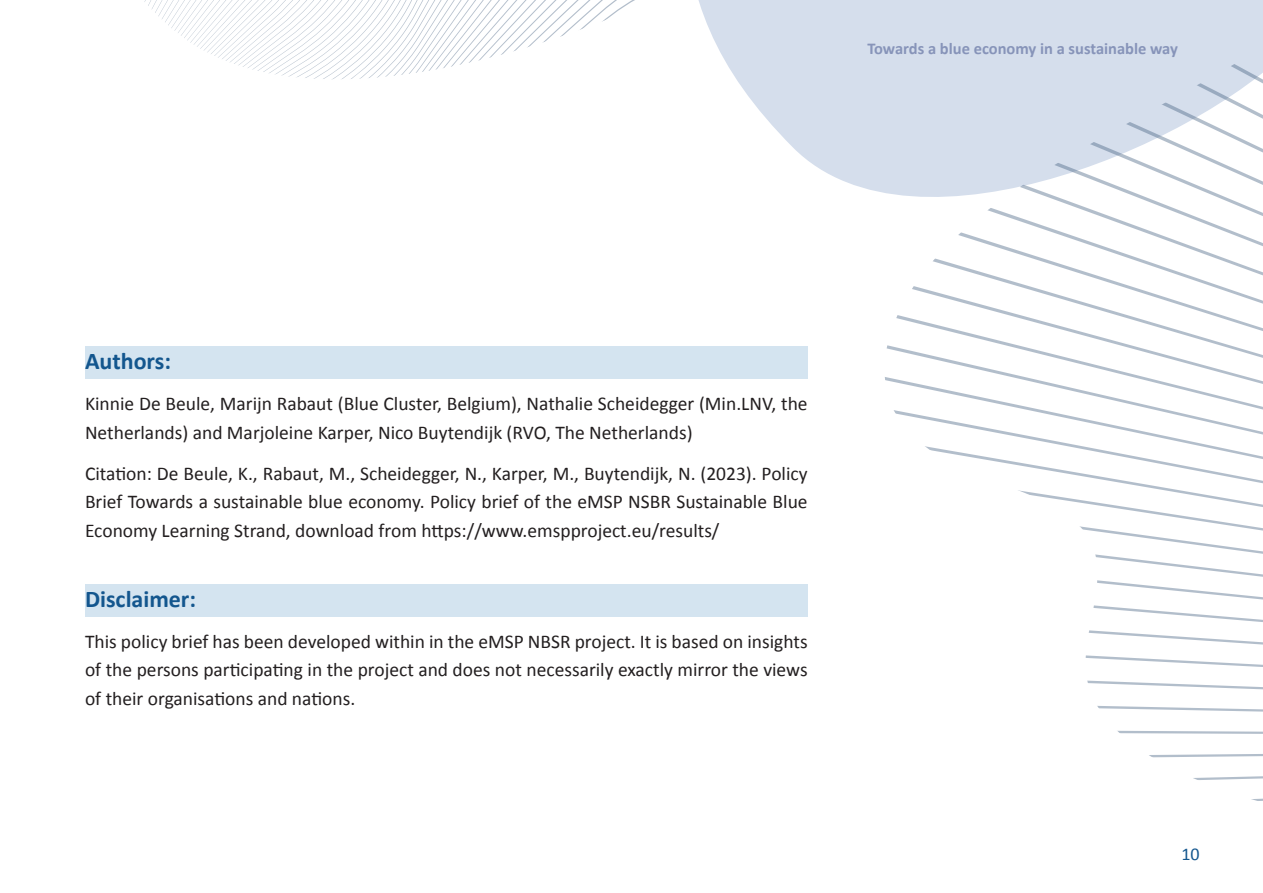
<style>
.page{position:relative;width:1263px;height:893px;background:#fff}
.page>*{position:absolute;margin:0;border:0;box-sizing:border-box;transform-origin:0 0}
.t1{font:700 24px "Calibri";color:#13568e}
.t2{font:19.5px/28.5px "Calibri";color:#231f20;text-align:justify}
.t3{font:18px "Calibri";color:#13568e}
.t4{font:700 16.5px "Calibri";color:#8794b9}
</style>
<div class="page">
<div style="left:85px;top:347px;width:723px;height:32px;background:#d4e4f0"></div>
<div style="left:85px;top:584px;width:723px;height:33px;background:#d4e4f0"></div>
<svg style="left:748px;top:0;width:129px;height:191px;fill:#d5deec"></svg>
<div style="left:839px;top:0;width:18px;height:96px;background:#d5deec"></div>
<svg style="left:144px;top:0;width:680px;height:96px"></svg>
<svg style="left:1097px;top:706px;width:166px;height:95px"></svg>
<div style="left:877px;top:18px;width:292px;height:29px;background:#d5deec"></div>
<div style="left:877px;top:47px;width:292px;height:30px;background:#d5deec"></div>
<svg style="left:877px;top:77px;width:386px;height:613px"></svg>
<svg style="left:1169px;top:0;width:94px;height:600px"></svg>
<p class="t4" style="left:867px;top:37px;width:312px">Towards a blue economy in a sustainable way</p>
<p class="t1" style="left:85px;top:344px;width:87px">Authors:</p>
<p class="t2" style="left:85px;top:389px;width:724px">Kinnie De Beule, Marijn Rabaut (Blue Cluster, Belgium), Nathalie Scheidegger (Min.LNV, the<br>Netherlands) and Marjoleine Karper, Nico Buytendijk (RVO, The Netherlands)</p>
<p class="t2" style="left:85px;top:459px;width:724px">Citation: De Beule, K., Rabaut, M., Scheidegger, N., Karper, M., Buytendijk, N. (2023). Policy Brief Towards a sustainable blue economy. Policy brief of the eMSP NSBR Sustainable Blue Economy Learning Strand, download from https://www.emspproject.eu/results/</p>
<p class="t1" style="left:85px;top:582px;width:113px">Disclaimer:</p>
<p class="t2" style="left:85px;top:627px;width:724px">This policy brief has been developed within in the eMSP NBSR project. It is based on insights of the persons participating in the project and does not necessarily exactly mirror the views of their organisations and nations.</p>
<p class="t3" style="left:1181px;top:841px;width:20px">10</p>
</div>
